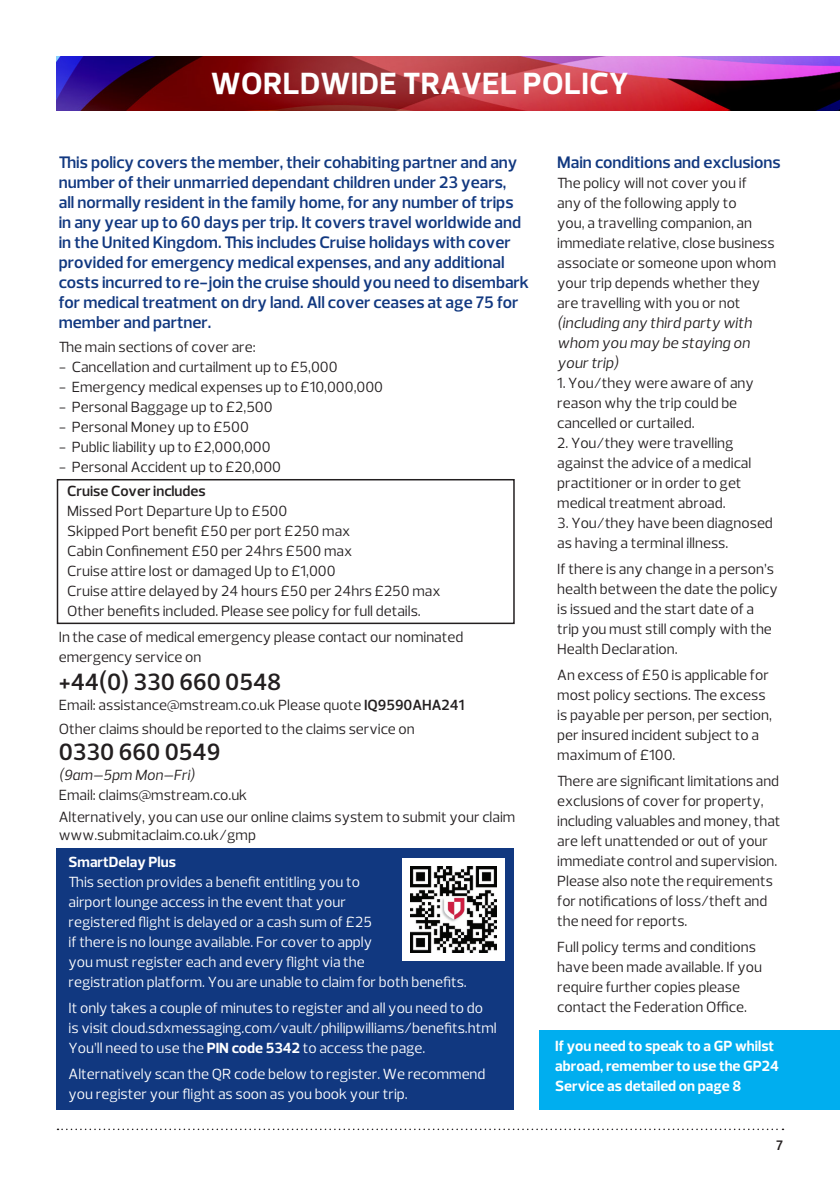
<style>
.page{position:relative;width:840px;height:1191px;background:#fff}
.page>*{position:absolute;margin:0;border:0;box-sizing:border-box;transform-origin:0 0}
.t1{font:700 31.2px "Prelo";letter-spacing:.015em;color:#fff}
.t2{font:600 24px "Prelo";color:#231f20}
.t3{font:600 17px/20px "Prelo";color:#113880}
.t4{font:italic 15.4px/20px "Prelo";color:#231f20}
.t5{font:15px/20px "Prelo";color:#231f20}
.t6{font:15px/20px "Prelo";color:#fff}
.t7{font:700 15px/20px "Prelo";color:#fff}
.t8{font:600 15px "Prelo";color:#231f20}
.t9{font:italic 15px "Prelo";color:#231f20}
.t10{font:600 14px "Prelo";color:#231f20}
.s1{font-weight:600}
.s2{font-weight:700}
</style>
<div class="page">
<img style="left:57px;top:57px;width:782px;height:53px">
<svg style="left:57px;top:1128px;width:726px;height:2px"></svg>
<div style="left:57px;top:479px;width:457px;height:145px;border:2px solid #231f20"></div>
<div style="left:539px;top:1030px;width:300px;height:79px;background:#00aeef"></div>
<div style="left:57px;top:848px;width:457px;height:261px;background:#113880"></div>
<div style="left:402px;top:858px;width:102px;height:102px;background:#fff"></div>
<img style="left:410px;top:866px;width:86px;height:86px">
<p class="t1" style="left:211px;top:64px;width:418px">WORLDWIDE TRAVEL POLICY</p>
<p class="t3" style="left:59px;top:152px;width:471px">This policy covers the member, their cohabiting partner and any number of their unmarried dependant children under 23 years,<br>all normally resident in the family home, for any number of trips in any year up to 60 days per trip. It covers travel worldwide and in the United Kingdom. This includes Cruise holidays with cover provided for emergency medical expenses, and any additional costs incurred to re-join the cruise should you need to disembark for medical treatment on dry land. All cover ceases at age 75 for member and partner.</p>
<p class="t5" style="left:59px;top:337px;width:198px">The main sections of cover are:</p>
<p class="t5" style="left:59px;top:357px;width:280px">- Cancellation and curtailment up to £5,000</p>
<p class="t5" style="left:59px;top:377px;width:326px">- Emergency medical expenses up to £10,000,000</p>
<p class="t5" style="left:59px;top:397px;width:215px">- Personal Baggage up to £2,500</p>
<p class="t5" style="left:59px;top:417px;width:191px">- Personal Money up to £500</p>
<p class="t5" style="left:59px;top:437px;width:213px">- Public liability up to £2,000,000</p>
<p class="t5" style="left:59px;top:457px;width:224px">- Personal Accident up to £20,000</p>
<p class="t8" style="left:67px;top:482px;width:140px">Cruise Cover includes</p>
<p class="t5" style="left:67px;top:501px;width:221px">Missed Port Departure Up to £500</p>
<p class="t5" style="left:67px;top:521px;width:284px">Skipped Port benefit £50 per port £250 max</p>
<p class="t5" style="left:67px;top:541px;width:286px">Cabin Confinement £50 per 24hrs £500 max</p>
<p class="t5" style="left:67px;top:561px;width:270px">Cruise attire lost or damaged Up to £1,000</p>
<p class="t5" style="left:67px;top:581px;width:374px">Cruise attire delayed by 24 hours £50 per 24hrs £250 max</p>
<p class="t5" style="left:67px;top:601px;width:355px">Other benefits included. Please see policy for full details.</p>
<p class="t5" style="left:59px;top:627px;width:406px">In the case of medical emergency please contact our nominated emergency service on</p>
<p class="t2" style="left:59px;top:667px;width:224px">+44(0) 330 660 0548</p>
<p class="t5" style="left:59px;top:695px;width:407px">Email: assistance@mstream.co.uk Please quote <span class="s1">IQ9590AHA241</span></p>
<p class="t5" style="left:59px;top:719px;width:357px">Other claims should be reported to the claims service on</p>
<p class="t2" style="left:59px;top:737px;width:163px">0330 660 0549</p>
<p class="t9" style="left:59px;top:766px;width:137px">(9am–5pm Mon–Fri)</p>
<p class="t5" style="left:59px;top:785px;width:190px">Email: claims@mstream.co.uk</p>
<p class="t5" style="left:59px;top:807px;width:458px">Alternatively, you can use our online claims system to submit your claim</p>
<p class="t5" style="left:59px;top:825px;width:199px">www.submitaclaim.co.uk/gmp</p>
<p class="t7" style="left:69px;top:852px;width:109px">SmartDelay Plus</p>
<p class="t6" style="left:69px;top:872px;width:399px">This section provides a benefit entitling you to<br>airport lounge access in the event that your<br>registered flight is delayed or a cash sum of £25<br>if there is no lounge available. For cover to apply<br>you must register each and every flight via the<br>registration platform. You are unable to claim for both benefits.</p>
<p class="t6" style="left:69px;top:998px;width:415px">It only takes a couple of minutes to register and all you need to do</p>
<p class="t6" style="left:69px;top:1018px;width:429px">is visit cloud.sdxmessaging.com/vault/philipwilliams/benefits.html</p>
<p class="t6" style="left:69px;top:1038px;width:358px">You’ll need to use the <span class="s2">PIN code 5342</span> to access the page.</p>
<p class="t6" style="left:69px;top:1064px;width:418px">Alternatively scan the QR code below to register. We recommend you register your flight as soon as you book your trip.</p>
<p class="t3" style="left:557px;top:152px;width:225px">Main conditions and exclusions</p>
<p class="t5" style="left:557px;top:173px;width:220px">The policy will not cover you if<br>any of the following apply to<br>you, a travelling companion, an immediate relative, close business associate or someone upon whom your trip depends whether they are travelling with you or not</p>
<p class="t4" style="left:557px;top:313px;width:196px">(including any third party with whom you may be staying on your trip)</p>
<p class="t5" style="left:557px;top:373px;width:198px">1. You/they were aware of any reason why the trip could be cancelled or curtailed.</p>
<p class="t5" style="left:557px;top:433px;width:195px">2. You/they were travelling against the advice of a medical practitioner or in order to get medical treatment abroad.</p>
<p class="t5" style="left:557px;top:513px;width:217px">3. You/they have been diagnosed as having a terminal illness.</p>
<p class="t5" style="left:557px;top:559px;width:222px">If there is any change in a person’s health between the date the policy</p>
<p class="t5" style="left:557px;top:599px;width:198px">is issued and the start date of a</p>
<p class="t5" style="left:557px;top:619px;width:216px">trip you must still comply with the<br>Health Declaration.</p>
<p class="t5" style="left:557px;top:665px;width:216px">An excess of £50 is applicable for most policy sections. The excess is payable per person, per section, per insured incident subject to a maximum of £100.</p>
<p class="t5" style="left:557px;top:771px;width:225px">There are significant limitations and exclusions of cover for property, including valuables and money, that are left unattended or out of your immediate control and supervision.<br>Please also note the requirements for notifications of loss/theft and the need for reports.</p>
<p class="t5" style="left:557px;top:937px;width:206px">Full policy terms and conditions have been made available. If you require further copies please contact the Federation Office.</p>
<p class="t7" style="left:555px;top:1035px;width:225px">If you need to speak to a GP whilst abroad, remember to use the GP24<br>Service as detailed on page 8</p>
<p class="t10" style="left:775px;top:1137px;width:8px">7</p>
</div>
